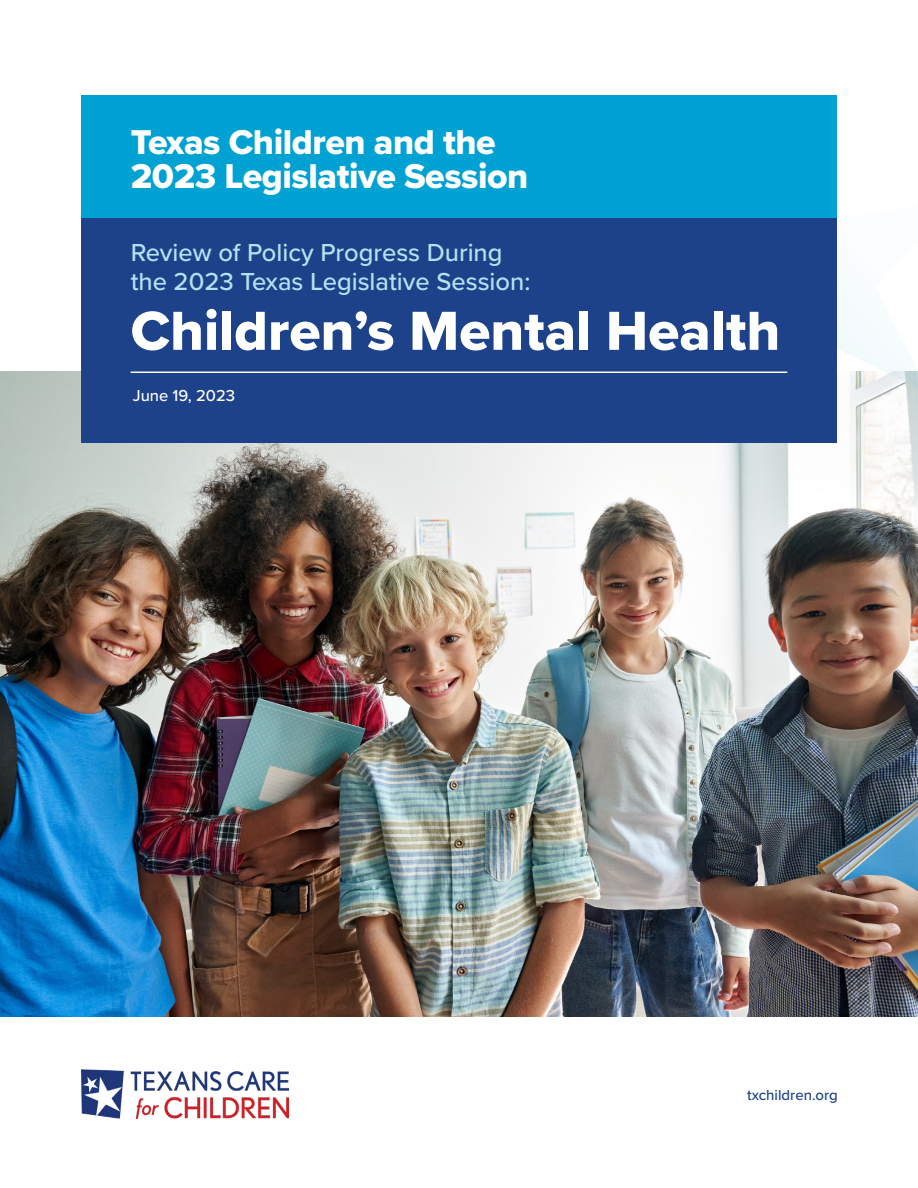
<style>
.page{position:relative;width:918px;height:1188px;background:#fff}
.page>*{position:absolute;margin:0;border:0;box-sizing:border-box;transform-origin:0 0}
.H1_Main_Section_Head{font:57px "Proxima Nova Extrabld";color:#fff}
.t1{font:35.7px/33.6px "Proxima Nova Extrabld";letter-spacing:-.015em;color:#fff}
.Main_section_pre-hea{font:500 25.5px/28.5px "Proxima Nova";color:#b3e3f2}
.t2{font:500 16.5px "Proxima Nova";color:#fff}
.t3{font:500 15px "Proxima Nova";color:#1d428a}
</style>
<div class="page">
<img style="left:0;top:372px;width:918px;height:644px">
<div style="left:81px;top:95px;width:756px;height:348px;background:#00a1d3"></div>
<svg style="left:837px;top:306px;width:81px;height:121px;fill:#f6fbfc"></svg>
<div style="left:81px;top:218px;width:756px;height:225px;background:#1d428a"></div>
<hr style="left:131px;top:372px;width:656px;height:1px;background:#fff">
<img style="left:81px;top:1069px;width:207px;height:49px">
<p class="t1" style="left:131px;top:125px;width:399px">Texas Children and the<br>2023 Legislative Session</p>
<p class="Main_section_pre-hea" style="left:131px;top:238px;width:401px">Review of Policy Progress During the 2023 Texas Legislative Session:</p>
<p class="H1_Main_Section_Head" style="left:131px;top:288px;width:651px">Children’s Mental Health</p>
<p class="t2" style="left:133px;top:384px;width:104px">June 19, 2023</p>
<p class="t3" style="left:747px;top:1084px;width:92px">txchildren.org</p>
</div>
